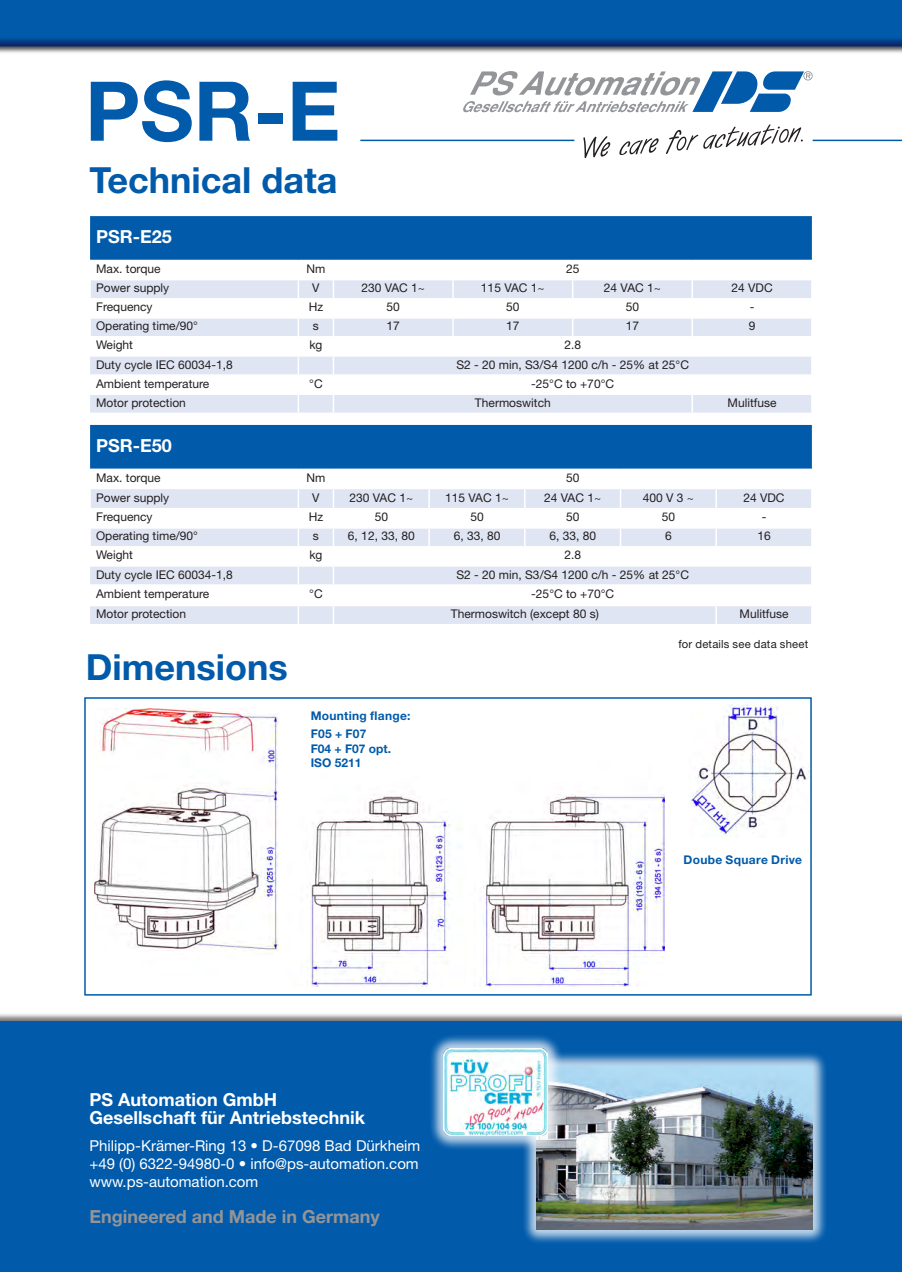
<style>
.page{position:relative;width:902px;height:1272px;background:#fff}
.page>*{position:absolute;margin:0;border:0;box-sizing:border-box;transform-origin:0 0}
.t1{font:700 82.5px "Helvetica Neue LT Pro";color:#015aaa}
.t2{font:700 36px "Helvetica Neue LT Pro";color:#015aaa}
.t3{font:700 18px/18px "Helvetica Neue LT Pro";color:#fff}
.t4{font:700 18px "Helvetica Neue LT Pro";color:#939598}
.t5{font:15px/18px "Helvetica Neue LT Pro";color:#fff;text-align:justify}
.t6{font:12px "Helvetica Neue LT Pro";color:#231f20}
.t7{font:700 12px/18px "Helvetica Neue LT Pro";letter-spacing:.02em;color:#015aaa}
.t8{font:700 12px/14.4px "Helvetica Neue LT Pro";color:#015aaa}
.t9{font:11.25px "Helvetica Neue LT Pro";letter-spacing:.015em;color:#231f20}
</style>
<div class="page">
<svg style="left:463px;top:71px;width:349px;height:41px"></svg>
<div style="left:0;top:1013px;width:901px;height:258px;background:#231f20;opacity:.6"></div>
<div style="left:0;top:1020px;width:901px;height:251px;background:#015aaa"></div>
<div style="left:0;top:0;width:901px;height:55px;background:#f3f3f3"></div>
<div style="left:84px;top:697px;width:727px;height:298px;border:2px solid #015aaa"></div>
<img style="left:94px;top:708px;width:570px;height:278px">
<div style="left:521px;top:1050px;width:307px;height:195px;background:#fff;opacity:.75"></div>
<img style="left:537px;top:1066px;width:275px;height:163px">
<div style="left:0;top:0;width:901px;height:52px;background:#231f20;opacity:.6"></div>
<img style="left:0;top:0;width:901px;height:44px">
<hr style="left:360px;top:140px;width:214px;height:1px;background:#015aaa">
<hr style="left:812px;top:140px;width:89px;height:1px;background:#015aaa">
<svg style="left:90px;top:216px;width:722px;height:196px"></svg>
<svg style="left:90px;top:425px;width:722px;height:199px"></svg>
<img style="left:691px;top:703px;width:118px;height:135px">
<svg style="left:583px;top:136px;width:27px;height:22px"></svg>
<svg style="left:619px;top:138px;width:39px;height:17px"></svg>
<svg style="left:665px;top:124px;width:137px;height:30px"></svg>
<div style="left:428px;top:1033px;width:135px;height:118px;background:#fff;opacity:.75"></div>
<img style="left:443px;top:1048px;width:104px;height:87px">
<h1 class="t1" style="left:85px;top:59px;width:257px">PSR-E</h1>
<h2 class="t2" style="left:89px;top:158px;width:249px">Technical data</h2>
<h3 class="t3" style="left:96px;top:227px;width:77px">PSR-E25</h3>
<p class="t6" style="left:96px;top:261px;width:66px">Max. torque</p>
<p class="t6" style="left:306px;top:261px;width:20px">Nm</p>
<p class="t6" style="left:566px;top:261px;width:15px">25</p>
<p class="t6" style="left:96px;top:280px;width:75px">Power supply</p>
<p class="t6" style="left:312px;top:280px;width:9px">V</p>
<p class="t6" style="left:361px;top:280px;width:65px">230 VAC 1~</p>
<p class="t6" style="left:481px;top:280px;width:65px">115 VAC 1~</p>
<p class="t6" style="left:604px;top:280px;width:59px">24 VAC 1~</p>
<p class="t6" style="left:731px;top:280px;width:43px">24 VDC</p>
<p class="t6" style="left:96px;top:300px;width:58px">Frequency</p>
<p class="t6" style="left:309px;top:300px;width:16px">Hz</p>
<p class="t6" style="left:386px;top:300px;width:15px">50</p>
<p class="t6" style="left:506px;top:300px;width:15px">50</p>
<p class="t6" style="left:625px;top:300px;width:15px">50</p>
<p class="t6" style="left:749px;top:300px;width:6px">-</p>
<p class="t6" style="left:96px;top:319px;width:103px">Operating time/90°</p>
<p class="t6" style="left:313px;top:319px;width:7px">s</p>
<p class="t6" style="left:386px;top:319px;width:15px">17</p>
<p class="t6" style="left:506px;top:319px;width:15px">17</p>
<p class="t6" style="left:625px;top:319px;width:15px">17</p>
<p class="t6" style="left:748px;top:319px;width:8px">9</p>
<p class="t6" style="left:96px;top:338px;width:38px">Weight</p>
<p class="t6" style="left:309px;top:338px;width:15px">kg</p>
<p class="t6" style="left:564px;top:338px;width:18px">2.8</p>
<p class="t6" style="left:96px;top:357px;width:138px">Duty cycle IEC 60034-1,8</p>
<p class="t6" style="left:456px;top:357px;width:234px">S2 - 20 min, S3/S4 1200 c/h - 25% at 25°C</p>
<p class="t6" style="left:96px;top:376px;width:115px">Ambient temperature</p>
<p class="t6" style="left:309px;top:376px;width:15px">°C</p>
<p class="t6" style="left:531px;top:376px;width:84px">-25°C to +70°C</p>
<p class="t6" style="left:96px;top:395px;width:91px">Motor protection</p>
<p class="t6" style="left:475px;top:395px;width:77px">Thermoswitch</p>
<p class="t6" style="left:727px;top:395px;width:50px">Mulitfuse</p>
<h3 class="t3" style="left:96px;top:436px;width:77px">PSR-E50</h3>
<p class="t6" style="left:96px;top:470px;width:66px">Max. torque</p>
<p class="t6" style="left:306px;top:470px;width:20px">Nm</p>
<p class="t6" style="left:566px;top:470px;width:15px">50</p>
<p class="t6" style="left:96px;top:490px;width:75px">Power supply</p>
<p class="t6" style="left:312px;top:490px;width:9px">V</p>
<p class="t6" style="left:349px;top:490px;width:65px">230 VAC 1~</p>
<p class="t6" style="left:445px;top:490px;width:65px">115 VAC 1~</p>
<p class="t6" style="left:544px;top:490px;width:59px">24 VAC 1~</p>
<p class="t6" style="left:642px;top:490px;width:53px">400 V 3 ~</p>
<p class="t6" style="left:743px;top:490px;width:43px">24 VDC</p>
<p class="t6" style="left:96px;top:509px;width:58px">Frequency</p>
<p class="t6" style="left:309px;top:509px;width:16px">Hz</p>
<p class="t6" style="left:374px;top:509px;width:15px">50</p>
<p class="t6" style="left:470px;top:509px;width:15px">50</p>
<p class="t6" style="left:566px;top:509px;width:15px">50</p>
<p class="t6" style="left:661px;top:509px;width:15px">50</p>
<p class="t6" style="left:761px;top:509px;width:6px">-</p>
<p class="t6" style="left:96px;top:528px;width:103px">Operating time/90°</p>
<p class="t6" style="left:313px;top:528px;width:7px">s</p>
<p class="t6" style="left:348px;top:528px;width:68px">6, 12, 33, 80</p>
<p class="t6" style="left:453px;top:528px;width:48px">6, 33, 80</p>
<p class="t6" style="left:549px;top:528px;width:48px">6, 33, 80</p>
<p class="t6" style="left:665px;top:528px;width:8px">6</p>
<p class="t6" style="left:757px;top:528px;width:15px">16</p>
<p class="t6" style="left:96px;top:547px;width:38px">Weight</p>
<p class="t6" style="left:309px;top:547px;width:15px">kg</p>
<p class="t6" style="left:564px;top:547px;width:18px">2.8</p>
<p class="t6" style="left:96px;top:567px;width:138px">Duty cycle IEC 60034-1,8</p>
<p class="t6" style="left:456px;top:567px;width:234px">S2 - 20 min, S3/S4 1200 c/h - 25% at 25°C</p>
<p class="t6" style="left:96px;top:586px;width:115px">Ambient temperature</p>
<p class="t6" style="left:309px;top:586px;width:15px">°C</p>
<p class="t6" style="left:531px;top:586px;width:84px">-25°C to +70°C</p>
<p class="t6" style="left:96px;top:606px;width:91px">Motor protection</p>
<p class="t6" style="left:451px;top:606px;width:149px">Thermoswitch (except 80 s)</p>
<p class="t6" style="left:739px;top:606px;width:50px">Mulitfuse</p>
<h2 class="t2" style="left:86px;top:645px;width:203px">Dimensions</h2>
<p class="t9" style="left:678px;top:637px;width:131px">for details see data sheet</p>
<p class="t7" style="left:310px;top:706px;width:101px">Mounting flange:<br>F05 + F07</p>
<p class="t8" style="left:310px;top:741px;width:82px">F04 + F07 opt.<br>ISO 5211</p>
<h3 class="t3" style="left:89px;top:1089px;width:277px">PS Automation GmbH<br>Gesellschaft für Antriebstechnik</h3>
<p class="t5" style="left:89px;top:1135px;width:332px">Philipp-Krämer-Ring 13 • D-67098 Bad Dürkheim +49 (0) 6322-94980-0 • info@ps-automation.com www.ps-automation.com</p>
<h3 class="t4" style="left:89px;top:1204px;width:292px">Engineered and Made in Germany</h3>
<p class="t7" style="left:683px;top:850px;width:120px">Doube Square Drive</p>
</div>
